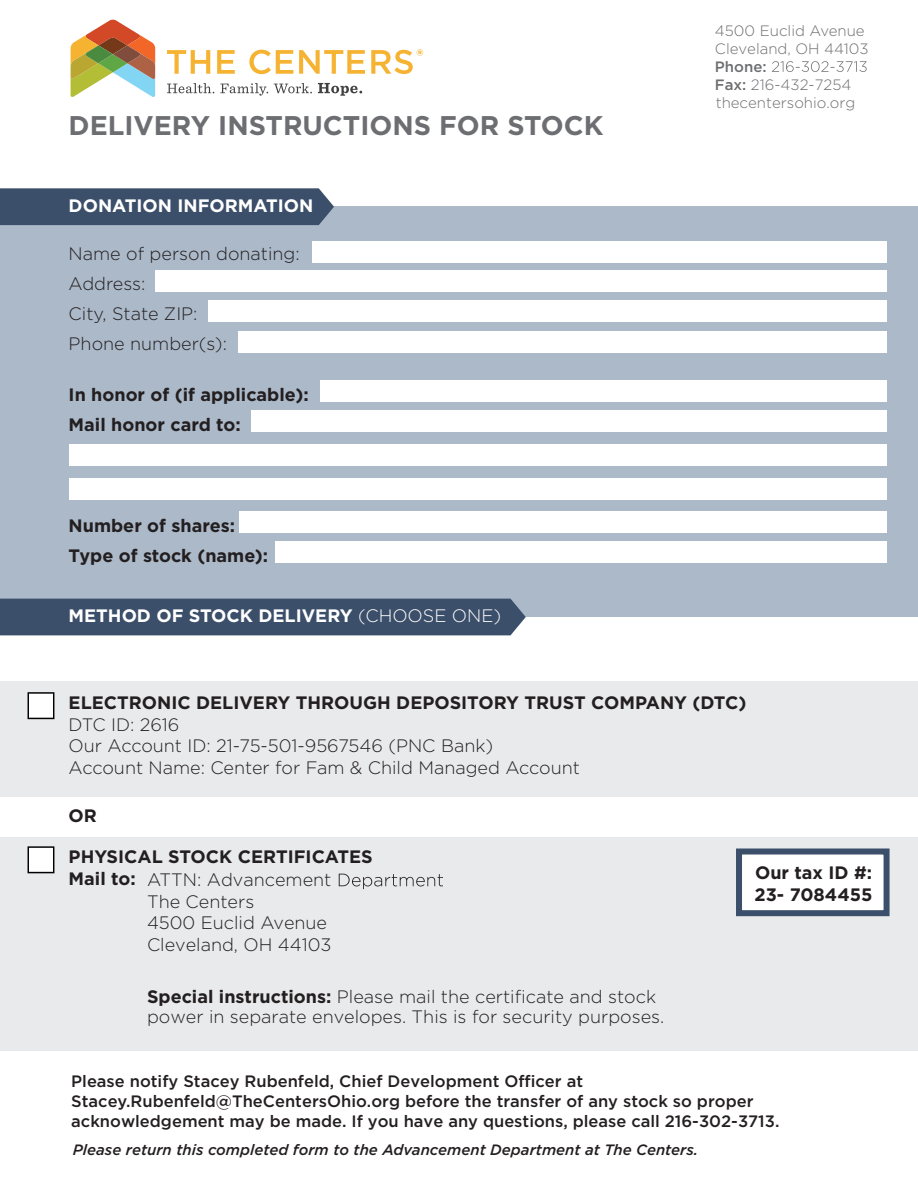
<style>
.page{position:relative;width:918px;height:1188px;background:#fff}
.page>*{position:absolute;margin:0;border:0;box-sizing:border-box;transform-origin:0 0}
.t1{font:700 27px "Gotham";color:#6d6e71}
.t2{font:300 18px/21.6px "Gotham";color:#231f20}
.t3{font:700 18px/30px "Gotham";color:#231f20}
.t4{font:700 18px "Gotham";color:#fff}
.t5{font:500 16.5px/19.8px "Gotham";color:#231f20}
.t6{font:300 15px/18px "Gotham";color:#6d6e71}
.t7{font:italic 500 15px "Gotham";color:#231f20}
.s1{font-weight:500}
.s2{font-weight:300}
.s3{font-weight:700}
</style>
<div class="page">
<div style="left:0;top:207px;width:918px;height:410px;background:#abb9c9"></div>
<div style="left:0;top:681px;width:918px;height:116px;background:#e9eaeb"></div>
<div style="left:0;top:837px;width:918px;height:214px;background:#e9eaeb"></div>
<div style="left:0;top:188px;width:334px;height:37px;background:#3c4f6a"></div>
<div style="left:0;top:599px;width:526px;height:36px;background:#3c4f6a"></div>
<svg style="left:772px;top:61px;width:95px;height:11px"></svg>
<div style="left:736px;top:849px;width:154px;height:67px;background:#fff;border:6px solid #3c4f6a"></div>
<svg style="left:339px;top:874px;width:104px;height:15px"></svg>
<svg style="left:167px;top:50px;width:43px;height:24px"></svg>
<svg style="left:217px;top:50px;width:18px;height:24px"></svg>
<svg style="left:249px;top:50px;width:44px;height:24px"></svg>
<svg style="left:299px;top:50px;width:66px;height:24px"></svg>
<svg style="left:167px;top:83px;width:47px;height:10px"></svg>
<svg style="left:220px;top:83px;width:48px;height:13px"></svg>
<svg style="left:274px;top:83px;width:38px;height:10px"></svg>
<svg style="left:318px;top:83px;width:44px;height:13px"></svg>
<svg style="left:70px;top:19px;width:86px;height:78px"></svg>
<svg style="left:371px;top:49px;width:52px;height:25px"></svg>
<div style="left:312px;top:241px;width:575px;height:22px;background:#fff"></div>
<div style="left:155px;top:270px;width:732px;height:22px;background:#fff"></div>
<div style="left:208px;top:300px;width:679px;height:22px;background:#fff"></div>
<div style="left:238px;top:331px;width:649px;height:22px;background:#fff"></div>
<div style="left:320px;top:381px;width:567px;height:21px;background:#fff"></div>
<div style="left:251px;top:411px;width:636px;height:21px;background:#fff"></div>
<div style="left:69px;top:444px;width:818px;height:22px;background:#fff"></div>
<div style="left:69px;top:478px;width:818px;height:22px;background:#fff"></div>
<div style="left:240px;top:511px;width:647px;height:22px;background:#fff"></div>
<div style="left:275px;top:541px;width:612px;height:22px;background:#fff"></div>
<div style="left:27px;top:692px;width:27px;height:27px;background:#fff"></div>
<div style="left:27px;top:692px;width:27px;height:27px;border:2px solid #000"></div>
<div style="left:27px;top:846px;width:27px;height:27px;background:#fff"></div>
<div style="left:27px;top:846px;width:27px;height:27px;border:2px solid #000"></div>
<p class="t6" style="left:715px;top:23px;width:155px">4500 Euclid Avenue<br>Cleveland, OH 44103</p>
<p class="t6" style="left:715px;top:58px;width:138px"><span class="s1">Phone:<br>Fax:</span> 216-432-7254</p>
<h1 class="t1" style="left:69px;top:113px;width:536px">DELIVERY INSTRUCTIONS FOR STOCK</h1>
<p class="t4" style="left:69px;top:198px;width:246px">DONATION INFORMATION</p>
<p class="t2" style="left:69px;top:240px;width:233px;line-height:30px">Name of person donating:<br>Address:<br>City, State ZIP:<br>Phone number(s):</p>
<p class="t3" style="left:69px;top:381px;width:242px">In honor of (if applicable):<br>Mail honor card to:</p>
<p class="t3" style="left:69px;top:512px;width:201px">Number of shares:<br>Type of stock (name):</p>
<p class="t4" style="left:69px;top:607px;width:434px">METHOD OF STOCK DELIVERY <span class="s2">(CHOOSE ONE)</span></p>
<p class="t6" style="left:716px;top:95px;width:141px">thecentersohio.org</p>
<p class="t3" style="left:69px;top:689px;width:679px">ELECTRONIC DELIVERY THROUGH DEPOSITORY TRUST COMPANY (DTC)</p>
<p class="t2" style="left:69px;top:715px;width:513px">DTC ID: 2616<br>Our Account ID: 21-75-501-9567546 (PNC Bank)<br>Account Name: Center for Fam &amp; Child Managed Account</p>
<p class="t3" style="left:69px;top:801px;width:30px">OR</p>
<p class="t3" style="left:69px;top:846px;width:306px;line-height:23.4px">PHYSICAL STOCK CERTIFICATES<br>Mail to: <span class="s2">ATTN: Advancement</span></p>
<p class="t2" style="left:147px;top:892px;width:186px">The Centers<br>4500 Euclid Avenue<br>Cleveland, OH 44103</p>
<p class="t2" style="left:147px;top:988px;width:519px;line-height:20.1px"><span class="s3">Special instructions:</span> Please mail the certificate and stock power in separate envelopes. This is for security purposes.</p>
<p class="t3" style="left:755px;top:863px;width:119px;line-height:21.6px">Our tax ID #:<br>23- 7084455</p>
<p class="t5" style="left:71px;top:1072px;width:710px">Please notify Stacey Rubenfeld, Chief Development Officer at<br>Stacey.Rubenfeld@TheCentersOhio.org before the transfer of any stock so proper acknowledgement may be made. If you have any questions, please call 216-302-3713.</p>
<p class="t7" style="left:73px;top:1143px;width:627px">Please return this completed form to the Advancement Department at The Centers.</p>
</div>
